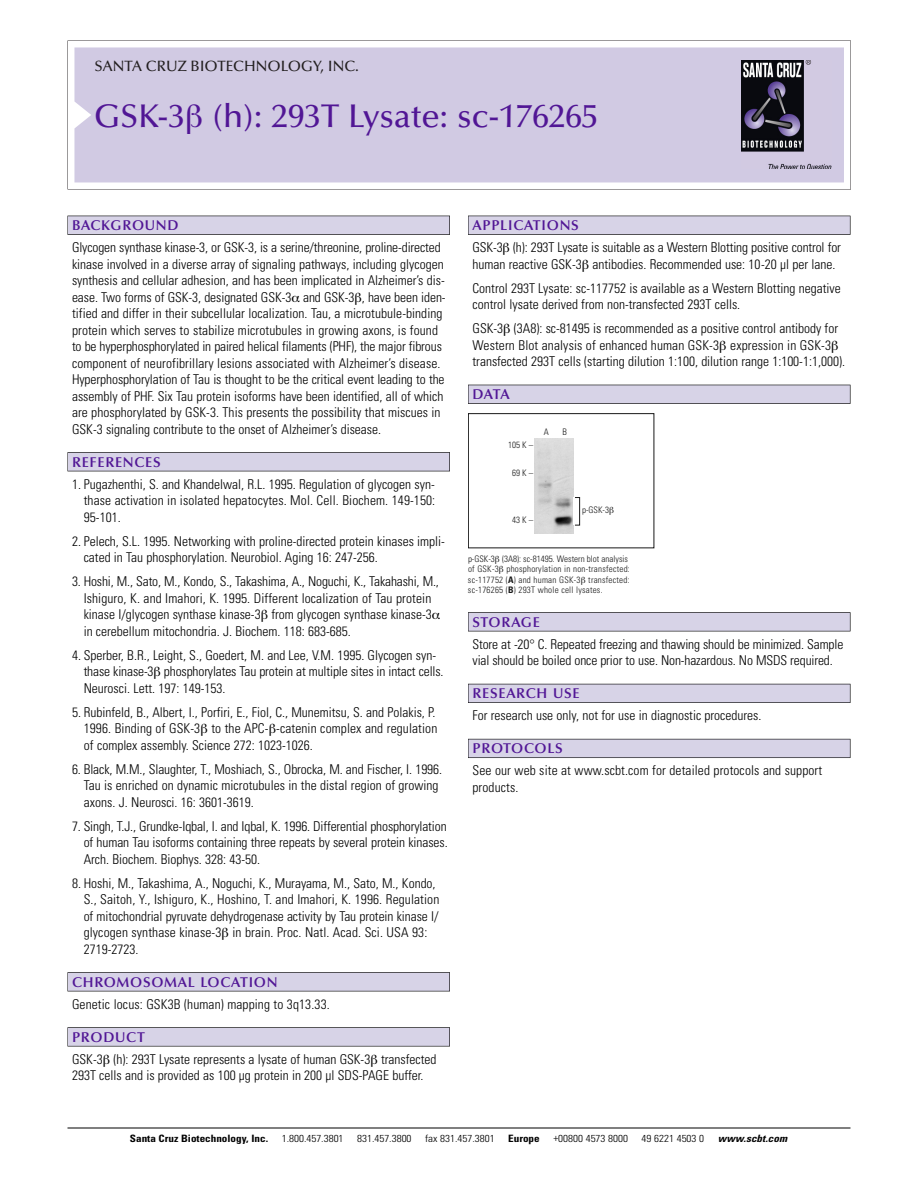
<style>
.page{position:relative;width:918px;height:1188px;background:#fff}
.page>*{position:absolute;margin:0;border:0;box-sizing:border-box;transform-origin:0 0}
.t1{font:500 33px "Optima";color:#511695}
.t2{font:500 15px "Optima";color:#231f20}
.t3{font:600 14.25px "Optima";letter-spacing:.05em;color:#511695}
.t4{font:300 condensed 13.5px/16.5px "Univers";color:#000}
.t5{font:300 condensed 10.2px "Univers";color:#000;scale:1.1 1}
.t6{font:700 condensed 10.2px "Univers";color:#000;scale:1.1 1}
.t7{font:italic 700 condensed 10.2px "Univers";letter-spacing:.005em;color:#000;scale:1.1 1}
.t8{font:9px/10.5px "Univers Condensed Light+VFSXIG";letter-spacing:.025em;color:#191919}
.s1{font-family:"Univers Condensed Bold+JYNFAM"}
</style>
<div class="page">
<svg style="left:68px;top:40px;width:783px;height:149px"></svg>
<div style="left:74px;top:47px;width:770px;height:135px;background:#d1cae3"></div>
<img style="left:741px;top:60px;width:90px;height:108px">
<div style="left:68px;top:216px;width:382px;height:19px;background:#525155"></div>
<div style="left:68px;top:216px;width:381px;height:18px;background:#d7d3e7"></div>
<div style="left:68px;top:452px;width:382px;height:19px;background:#525155"></div>
<div style="left:68px;top:453px;width:381px;height:18px;background:#d7d3e7"></div>
<div style="left:68px;top:972px;width:382px;height:19px;background:#545357"></div>
<div style="left:68px;top:973px;width:381px;height:18px;background:#d7d3e7"></div>
<div style="left:68px;top:1027px;width:382px;height:19px;background:#575759"></div>
<div style="left:68px;top:1028px;width:381px;height:18px;background:#d7d3e7"></div>
<div style="left:468px;top:216px;width:382px;height:19px;background:#525155"></div>
<div style="left:468px;top:216px;width:382px;height:18px;background:#d7d3e7"></div>
<div style="left:468px;top:385px;width:382px;height:19px;background:#515055"></div>
<div style="left:468px;top:385px;width:382px;height:18px;background:#d7d3e7"></div>
<div style="left:468px;top:612px;width:382px;height:19px;background:#545357"></div>
<div style="left:468px;top:613px;width:382px;height:18px;background:#d7d3e7"></div>
<div style="left:468px;top:684px;width:382px;height:19px;background:#54535a"></div>
<div style="left:468px;top:684px;width:382px;height:18px;background:#d7d3e7"></div>
<div style="left:468px;top:739px;width:382px;height:19px;background:#5b5a62"></div>
<div style="left:468px;top:739px;width:382px;height:18px;background:#d7d3e7"></div>
<hr style="left:68px;top:1128px;width:782px;height:1px;background:#000">
<div style="left:468px;top:413px;width:186px;height:135px;border:1px solid #191919"></div>
<img style="left:534px;top:439px;width:39px;height:95px">
<div style="left:575px;top:497px;width:5px;height:28px;border:1px solid #191919"></div>
<svg style="left:187px;top:105px;width:15px;height:29px"></svg>
<p class="t2" style="left:94px;top:61px;width:266px">SANTA CRUZ BIOTECHNOLOGY, INC.</p>
<h1 class="t1" style="left:94px;top:103px;width:505px">GSK-3 (h): 293T Lysate: sc-176265</h1>
<p class="t3" style="left:72px;top:219px;width:108px">BACKGROUND</p>
<p class="t4" style="left:72px;top:240px;width:375px">Glycogen synthase kinase-3, or GSK-3, is a serine/threonine, proline-directed kinase involved in a diverse array of signaling pathways, including glycogen synthesis and cellular adhesion, and has been implicated in Alzheimer’s dis&shy;ease. Two forms of GSK-3, designated GSK-3 and GSK-3 , have been iden&shy;tified and differ in their subcellular localization. Tau, a microtubule-binding protein which serves to stabilize microtubules in growing axons, is found to be hyperphosphorylated in paired helical filaments (PHF), the major fibrous component of neurofibrillary lesions associated with Alzheimer’s disease.<br>Hyperphosphorylation of Tau is thought to be the critical event leading to the assembly of PHF. Six Tau protein isoforms have been identified, all of which are phosphorylated by GSK-3. This presents the possibility that miscues in GSK-3 signaling contribute to the onset of Alzheimer’s disease.</p>
<p class="t3" style="left:72px;top:456px;width:90px">REFERENCES</p>
<p class="t4" style="left:84px;top:477px;width:353px;text-align:justify;text-indent:-12px">1. Pugazhenthi, S. and Khandelwal, R.L. 1995. Regulation of glycogen syn&shy;thase activation in isolated hepatocytes. Mol. Cell. Biochem. 149-150:<br>95-101.</p>
<p class="t4" style="left:84px;top:534px;width:363px;text-indent:-12px">2. Pelech, S.L. 1995. Networking with proline-directed protein kinases impli&shy;cated in Tau phosphorylation. Neurobiol. Aging 16: 247-256.</p>
<p class="t4" style="left:84px;top:574px;width:357px;text-indent:-12px">3. Hoshi, M., Sato, M., Kondo, S., Takashima, A., Noguchi, K., Takahashi, M., Ishiguro, K. and Imahori, K. 1995. Different localization of Tau protein kinase I/glycogen synthase kinase-3 from glycogen synthase kinase-3 in cerebellum mitochondria. J. Biochem. 118: 683-685.</p>
<p class="t4" style="left:84px;top:648px;width:361px;text-indent:-12px">4. Sperber, B.R., Leight, S., Goedert, M. and Lee, V.M. 1995. Glycogen syn&shy;thase kinase-3 phosphorylates Tau protein at multiple sites in intact cells.<br>Neurosci. Lett. 197: 149-153.</p>
<p class="t4" style="left:84px;top:705px;width:355px;text-indent:-12px">5. Rubinfeld, B., Albert, I., Porfiri, E., Fiol, C., Munemitsu, S. and Polakis, P.<br>1996. Binding of GSK-3 to the APC- -catenin complex and regulation of complex assembly. Science 272: 1023-1026.</p>
<p class="t4" style="left:84px;top:762px;width:360px;text-indent:-12px">6. Black, M.M., Slaughter, T., Moshiach, S., Obrocka, M. and Fischer, I. 1996.<br>Tau is enriched on dynamic microtubules in the distal region of growing axons. J. Neurosci. 16: 3601-3619.</p>
<p class="t4" style="left:84px;top:819px;width:366px;text-align:justify;text-indent:-12px">7. Singh, T.J., Grundke-Iqbal, I. and Iqbal, K. 1996. Differential phosphorylation of human Tau isoforms containing three repeats by several protein kinases.<br>Arch. Biochem. Biophys. 328: 43-50.</p>
<p class="t4" style="left:84px;top:876px;width:357px;text-indent:-12px">8. Hoshi, M., Takashima, A., Noguchi, K., Murayama, M., Sato, M., Kondo, S., Saitoh, Y., Ishiguro, K., Hoshino, T. and Imahori, K. 1996. Regulation of mitochondrial pyruvate dehydrogenase activity by Tau protein kinase I/ glycogen synthase kinase-3 in brain. Proc. Natl. Acad. Sci. USA 93:<br>2719-2723.</p>
<p class="t3" style="left:72px;top:976px;width:207px">CHROMOSOMAL LOCATION</p>
<p class="t4" style="left:72px;top:997px;width:259px">Genetic locus: GSK3B (human) mapping to 3q13.33.</p>
<p class="t3" style="left:72px;top:1031px;width:74px">PRODUCT</p>
<p class="t4" style="left:72px;top:1052px;width:366px">GSK-3 (h): 293T Lysate represents a lysate of human GSK-3 transfected<br>293T cells and is provided as 100 µg protein in 200 µl SDS-PAGE buffer.</p>
<p class="t3" style="left:473px;top:219px;width:108px">APPLICATIONS</p>
<p class="t4" style="left:473px;top:240px;width:370px">GSK-3 (h): 293T Lysate is suitable as a Western Blotting positive control for human reactive GSK-3 antibodies. Recommended use: 10-20 µl per lane.</p>
<p class="t4" style="left:473px;top:281px;width:370px">Control 293T Lysate: sc-117752 is available as a Western Blotting negative control lysate derived from non-transfected 293T cells.</p>
<p class="t4" style="left:473px;top:321px;width:374px">GSK-3 (3A8): sc-81495 is recommended as a positive control antibody for<br>Western Blot analysis of enhanced human GSK-3 expression in GSK-3 transfected 293T cells (starting dilution 1:100, dilution range 1:100-1:1,000).</p>
<p class="t3" style="left:473px;top:389px;width:39px">DATA</p>
<p class="t8" style="left:508px;top:440px;width:26px">105 K –</p>
<p class="t8" style="left:512px;top:468px;width:22px">69K–</p>
<p class="t8" style="left:544px;top:428px;width:7px">A</p>
<p class="t8" style="left:562px;top:428px;width:6px">B</p>
<p class="t8" style="left:512px;top:515px;width:22px">43K–</p>
<p class="t8" style="left:582px;top:506px;width:28px">p-GSK-3</p>
<p class="t8" style="left:468px;top:554px;width:163px">p-GSK-3 (3A8): sc-81495. Western blot analysis of GSK-3 phosphorylation in non-transfected: sc-117752 (<span class="s1">A</span>) and human GSK-3 transfected: sc-176265 (<span class="s1">B</span>) 293T whole cell lysates.</p>
<p class="t3" style="left:473px;top:616px;width:69px">STORAGE</p>
<p class="t4" style="left:473px;top:637px;width:372px">Store at -20° C. Repeated freezing and thawing should be minimized. Sample vial should be boiled once prior to use. Non-hazardous. No MSDS required.</p>
<p class="t3" style="left:473px;top:688px;width:109px">RESEARCH USE</p>
<p class="t4" style="left:473px;top:708px;width:290px">For research use only, not for use in diagnostic procedures.</p>
<p class="t3" style="left:473px;top:743px;width:92px">PROTOCOLS</p>
<p class="t4" style="left:473px;top:763px;width:351px">See our web site at www.scbt.com for detailed protocols and support products.</p>
<p class="t6" style="left:130px;top:1135px;width:127px">Santa Cruz Biotechnology, Inc.</p>
<p class="t5" style="left:282px;top:1135px;width:58px">1.800.457.3801</p>
<p class="t5" style="left:357px;top:1135px;width:51px">831.457.3800</p>
<p class="t5" style="left:425px;top:1135px;width:65px">fax 831.457.3801</p>
<p class="t6" style="left:508px;top:1135px;width:30px">Europe</p>
<p class="t5" style="left:553px;top:1135px;width:69px">+00800 4573 8000</p>
<p class="t5" style="left:642px;top:1135px;width:58px">49 6221 4503 0</p>
<p class="t7" style="left:718px;top:1135px;width:64px">www.scbt.com</p>
</div>
